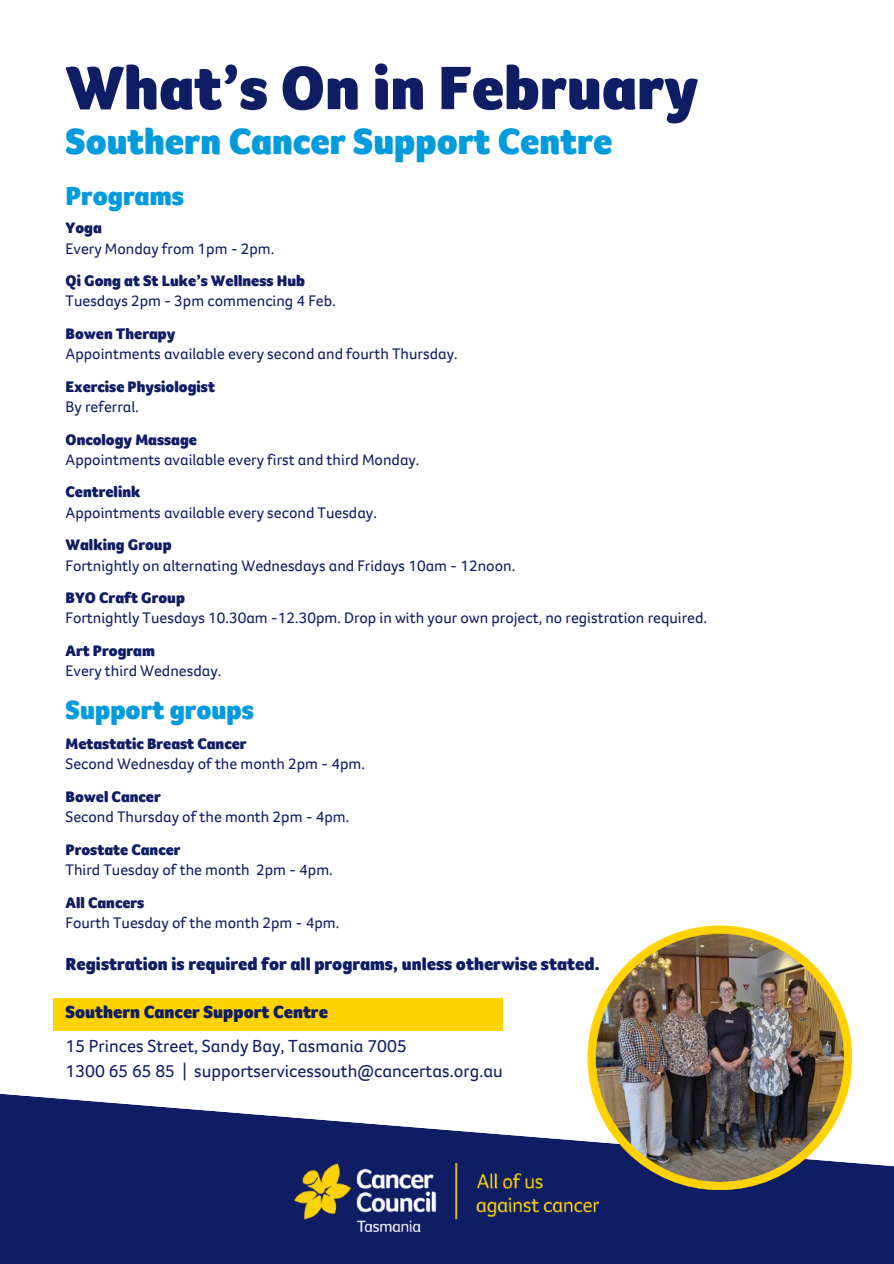
<style>
.page{position:relative;width:894px;height:1264px;background:#fff}
.page>*{position:absolute;margin:0;border:0;box-sizing:border-box;transform-origin:0 0}
.t1{font:900 63px "Foco CC";color:#0f1e64}
.t2{font:900 37.5px "Foco CC";color:#009bdc}
.t3{font:900 27px "Foco CC";color:#009bdc}
.t4{font:900 18px "Foco CC";color:#0f1e64}
.t5{font:18px/25px "Foco CC";color:#0f1e64}
.t6{font:15.75px "Foco CC";color:#0f1e64}
.t7{font:900 15.75px "Foco CC";color:#0f1e64}
</style>
<div class="page">
<svg style="left:0;top:1093px;width:893px;height:170px;fill:#0f1e64"></svg>
<img style="left:294px;top:1163px;width:304px;height:68px">
<div style="left:53px;top:998px;width:449px;height:33px;background:#ffd200"></div>
<img style="left:587px;top:925px;width:265px;height:265px">
<h1 class="t1" style="left:65px;top:64px;width:634px">What’s On in February</h1>
<h2 class="t2" style="left:65px;top:127px;width:548px">Southern Cancer Support Centre</h2>
<h3 class="t3" style="left:65px;top:185px;width:120px">Programs</h3>
<p class="t7" style="left:65px;top:222px;width:38px">Yoga</p>
<p class="t6" style="left:65px;top:242px;width:210px">Every Monday from 1pm - 2pm.</p>
<p class="t7" style="left:65px;top:275px;width:241px">Qi Gong at St Luke’s Wellness Hub</p>
<p class="t6" style="left:65px;top:295px;width:271px">Tuesdays 2pm - 3pm commencing 4 Feb.</p>
<p class="t7" style="left:65px;top:328px;width:111px">Bowen Therapy</p>
<p class="t6" style="left:65px;top:348px;width:393px">Appointments available every second and fourth Thursday.</p>
<p class="t7" style="left:65px;top:380px;width:151px">Exercise Physiologist</p>
<p class="t6" style="left:65px;top:401px;width:75px">By referral.</p>
<p class="t7" style="left:65px;top:433px;width:133px">Oncology Massage</p>
<p class="t6" style="left:65px;top:453px;width:355px">Appointments available every first and third Monday.</p>
<p class="t7" style="left:65px;top:486px;width:76px">Centrelink</p>
<p class="t6" style="left:65px;top:506px;width:313px">Appointments available every second Tuesday.</p>
<p class="t7" style="left:65px;top:539px;width:107px">Walking Group</p>
<p class="t6" style="left:65px;top:559px;width:451px">Fortnightly on alternating Wednesdays and Fridays 10am - 12noon.</p>
<p class="t7" style="left:65px;top:592px;width:121px">BYO Craft Group</p>
<p class="t6" style="left:65px;top:612px;width:642px">Fortnightly Tuesdays 10.30am -12.30pm. Drop in with your own project, no registration required.</p>
<p class="t7" style="left:65px;top:644px;width:91px">Art Program</p>
<p class="t6" style="left:65px;top:665px;width:157px">Every third Wednesday.</p>
<h3 class="t3" style="left:65px;top:700px;width:190px">Support groups</h3>
<p class="t7" style="left:65px;top:738px;width:182px">Metastatic Breast Cancer</p>
<p class="t6" style="left:65px;top:758px;width:301px">Second Wednesday of the month 2pm - 4pm.</p>
<p class="t7" style="left:65px;top:790px;width:97px">Bowel Cancer</p>
<p class="t6" style="left:65px;top:811px;width:285px">Second Thursday of the month 2pm - 4pm.</p>
<p class="t7" style="left:65px;top:843px;width:116px">Prostate Cancer</p>
<p class="t6" style="left:65px;top:863px;width:268px">Third Tuesday of the month 2pm - 4pm.</p>
<p class="t7" style="left:65px;top:896px;width:80px">All Cancers</p>
<p class="t6" style="left:65px;top:916px;width:275px">Fourth Tuesday of the month 2pm - 4pm.</p>
<p class="t4" style="left:65px;top:957px;width:535px">Registration is required for all programs, unless otherwise stated.</p>
<p class="t4" style="left:65px;top:1005px;width:264px">Southern Cancer Support Centre</p>
<p class="t5" style="left:65px;top:1035px;width:438px">15 Princes Street, Sandy Bay, Tasmania 7005<br>1300 65 65 85 | supportservicessouth@cancertas.org.au</p>
</div>
